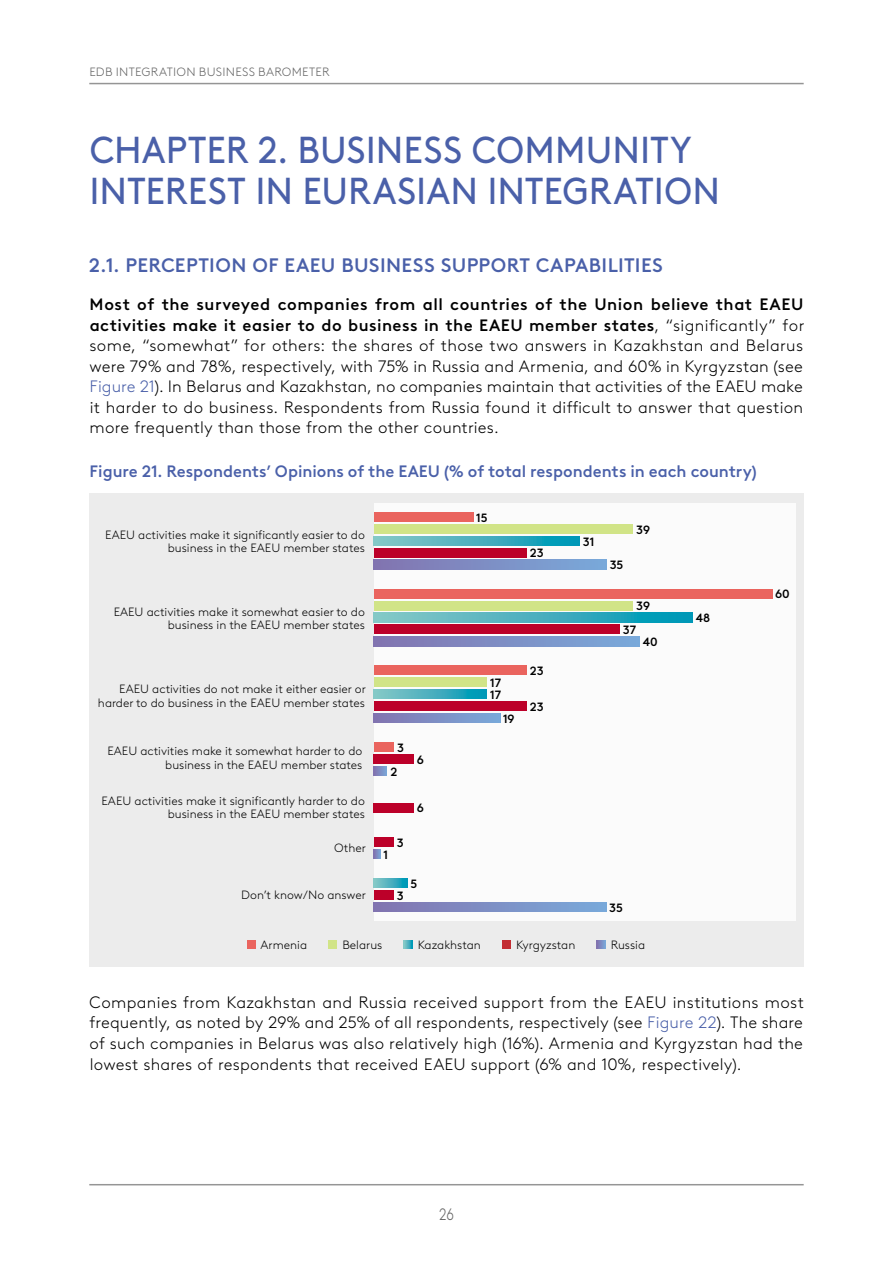
<style>
.page{position:relative;width:893px;height:1263px;background:#fff}
.page>*{position:absolute;margin:0;border:0;box-sizing:border-box;transform-origin:0 0}
.t1{font:37.5px/40.5px "Brown LL Cyr";color:#4a60a9;scale:.95 1}
.t2{font:500 19.5px "Brown LL Cyr";letter-spacing:.015em;color:#4a60a9}
.t3{font:300 16.5px/20.5px "Brown LL Cyr";letter-spacing:.015em;color:#000;text-align:justify}
.t4{font:500 16.5px "Brown LL Cyr";color:#4a60a9}
.t5{font:300 16.5px "Brown LL Cyr";color:#636363;scale:.8 1}
.t6{font:300 12px/13.5px "Brown LL Cyr";color:#000;text-align:right}
.t7{font:500 12px/12px "Brown LL Cyr";color:#000}
.t8{font:300 12px "Brown LL Cyr";letter-spacing:.02em;color:#636363}
.s1{font-weight:500}
.s2{color:#4a60a9}
</style>
<div class="page">
<hr style="left:89px;top:1184px;width:715px;height:1px;background:#959595">
<hr style="left:89px;top:83px;width:715px;height:1px;background:#959595">
<div style="left:89px;top:493px;width:715px;height:474px;background:#ececec"></div>
<div style="left:374px;top:503px;width:421px;height:418px;background:#fbfbfb"></div>
<div style="left:247px;top:940px;width:9px;height:8px;background:#ea645e"></div>
<div style="left:328px;top:940px;width:9px;height:8px;background:#d1e487"></div>
<svg style="left:404px;top:940px;width:8px;height:8px"></svg>
<div style="left:502px;top:940px;width:9px;height:8px;background:#c32d33"></div>
<svg style="left:597px;top:940px;width:8px;height:8px"></svg>
<div style="left:374px;top:665px;width:153px;height:10px;background:#ea645e"></div>
<div style="left:374px;top:677px;width:112px;height:10px;background:#d1e487"></div>
<svg style="left:374px;top:689px;width:112px;height:10px"></svg>
<div style="left:374px;top:701px;width:153px;height:10px;background:#bc0029"></div>
<svg style="left:374px;top:713px;width:126px;height:10px"></svg>
<div style="left:374px;top:512px;width:99px;height:10px;background:#ea645e"></div>
<div style="left:374px;top:524px;width:259px;height:10px;background:#d1e487"></div>
<svg style="left:374px;top:536px;width:205px;height:9px;background:#44afbe"></svg>
<div style="left:374px;top:548px;width:153px;height:9px;background:#bc0029"></div>
<svg style="left:374px;top:560px;width:232px;height:9px;background:#7d8ec4"></svg>
<div style="left:374px;top:589px;width:398px;height:9px;background:#ea645e"></div>
<div style="left:374px;top:601px;width:259px;height:9px;background:#d1e487"></div>
<svg style="left:374px;top:613px;width:319px;height:9px;background:#44afbe"></svg>
<div style="left:374px;top:625px;width:245px;height:9px;background:#bc0029"></div>
<svg style="left:374px;top:637px;width:265px;height:9px;background:#7d8ec4"></svg>
<div style="left:374px;top:803px;width:40px;height:9px;background:#bc0029"></div>
<svg style="left:374px;top:878px;width:33px;height:10px"></svg>
<div style="left:374px;top:890px;width:19px;height:10px;background:#bc0029"></div>
<svg style="left:374px;top:902px;width:232px;height:10px;background:#7d8ec4"></svg>
<div style="left:374px;top:742px;width:19px;height:10px;background:#ea645e"></div>
<div style="left:374px;top:754px;width:40px;height:10px;background:#bc0029"></div>
<svg style="left:374px;top:766px;width:13px;height:10px"></svg>
<div style="left:374px;top:837px;width:19px;height:10px;background:#bc0029"></div>
<svg style="left:374px;top:849px;width:6px;height:10px"></svg>
<p class="t8" style="left:89px;top:65px;width:242px">EDB INTEGRATION BUSINESS BAROMETER</p>
<h1 class="t1" style="left:89px;top:129px;width:665px">CHAPTER 2. BUSINESS COMMUNITY<br>INTEREST IN EURASIAN INTEGRATION</h1>
<p class="t2" style="left:89px;top:253px;width:576px">2.1. PERCEPTION OF EAEU BUSINESS SUPPORT CAPABILITIES</p>
<p class="t3" style="left:89px;top:294px;width:716px"><span class="s1">Most of the surveyed companies from all countries of the Union believe that EAEU activities make it easier to do business in the EAEU member states</span>, “significantly” for some, “somewhat” for others: the shares of those two answers in Kazakhstan and Belarus were 79% and 78%, respectively, with 75% in Russia and Armenia, and 60% in Kyrgyzstan (see <span class="s2">Figure 21</span>). In Belarus and Kazakhstan, no companies maintain that activities of the EAEU make it harder to do business. Respondents from Russia found it difficult to answer that question more frequently than those from the other countries.</p>
<p class="t4" style="left:90px;top:460px;width:669px">Figure 21. Respondents’ Opinions of the EAEU (% of total respondents in each country)</p>
<p class="t6" style="left:105px;top:528px;width:261px">EAEU activities make it significantly easier to do business in the EAEU member states</p>
<p class="t6" style="left:114px;top:605px;width:253px">EAEU activities make it somewhat easier to do business in the EAEU member states</p>
<p class="t6" style="left:98px;top:682px;width:269px">EAEU activities do not make it either easier or harder to do business in the EAEU member states</p>
<p class="t6" style="left:107px;top:744px;width:256px">EAEU activities make it somewhat harder to do business in the EAEU member states</p>
<p class="t7" style="left:397px;top:741px;width:8px">3</p>
<p class="t7" style="left:390px;top:765px;width:8px">2</p>
<p class="t7" style="left:417px;top:753px;width:9px">6</p>
<p class="t6" style="left:101px;top:794px;width:265px">EAEU activities make it significantly harder to do business in the EAEU member states</p>
<p class="t7" style="left:417px;top:802px;width:9px">6</p>
<p class="t6" style="left:334px;top:841px;width:33px">Other</p>
<p class="t7" style="left:384px;top:848px;width:6px">1</p>
<p class="t7" style="left:397px;top:837px;width:8px">3</p>
<p class="t6" style="left:241px;top:888px;width:126px">Don’t know/No answer</p>
<p class="t7" style="left:397px;top:889px;width:8px">3</p>
<p class="t7" style="left:411px;top:877px;width:8px">5</p>
<p class="t7" style="left:476px;top:511px;width:13px">15</p>
<p class="t7" style="left:530px;top:547px;width:15px">23</p>
<p class="t7" style="left:490px;top:677px;width:12px">17<br>17</p>
<p class="t7" style="left:503px;top:712px;width:13px">19</p>
<p class="t7" style="left:530px;top:665px;width:15px">23</p>
<p class="t7" style="left:530px;top:700px;width:15px">23</p>
<p class="t7" style="left:583px;top:535px;width:13px">31</p>
<p class="t7" style="left:610px;top:559px;width:15px">35</p>
<p class="t7" style="left:636px;top:523px;width:15px">39</p>
<p class="t7" style="left:623px;top:594px;width:29px;line-height:23.9px;text-indent:13px">39<br>37</p>
<p class="t7" style="left:696px;top:612px;width:16px">48</p>
<p class="t7" style="left:643px;top:636px;width:16px">40</p>
<p class="t7" style="left:609px;top:901px;width:15px">35</p>
<p class="t6" style="left:261px;top:938px;width:48px">Armenia</p>
<p class="t6" style="left:342px;top:938px;width:41px">Belarus</p>
<p class="t6" style="left:418px;top:938px;width:65px">Kazakhstan</p>
<p class="t6" style="left:516px;top:938px;width:61px">Kyrgyzstan</p>
<p class="t6" style="left:611px;top:938px;width:36px">Russia</p>
<p class="t7" style="left:775px;top:588px;width:16px">60</p>
<p class="t3" style="left:89px;top:992px;width:716px">Companies from Kazakhstan and Russia received support from the EAEU institutions most frequently, as noted by 29% and 25% of all respondents, respectively (see <span class="s2">Figure 22</span>). The share of such companies in Belarus was also relatively high (16%). Armenia and Kyrgyzstan had the lowest shares of respondents that received EAEU support (6% and 10%, respectively).</p>
<p class="t5" style="left:439px;top:1204px;width:19px">26</p>
</div>
